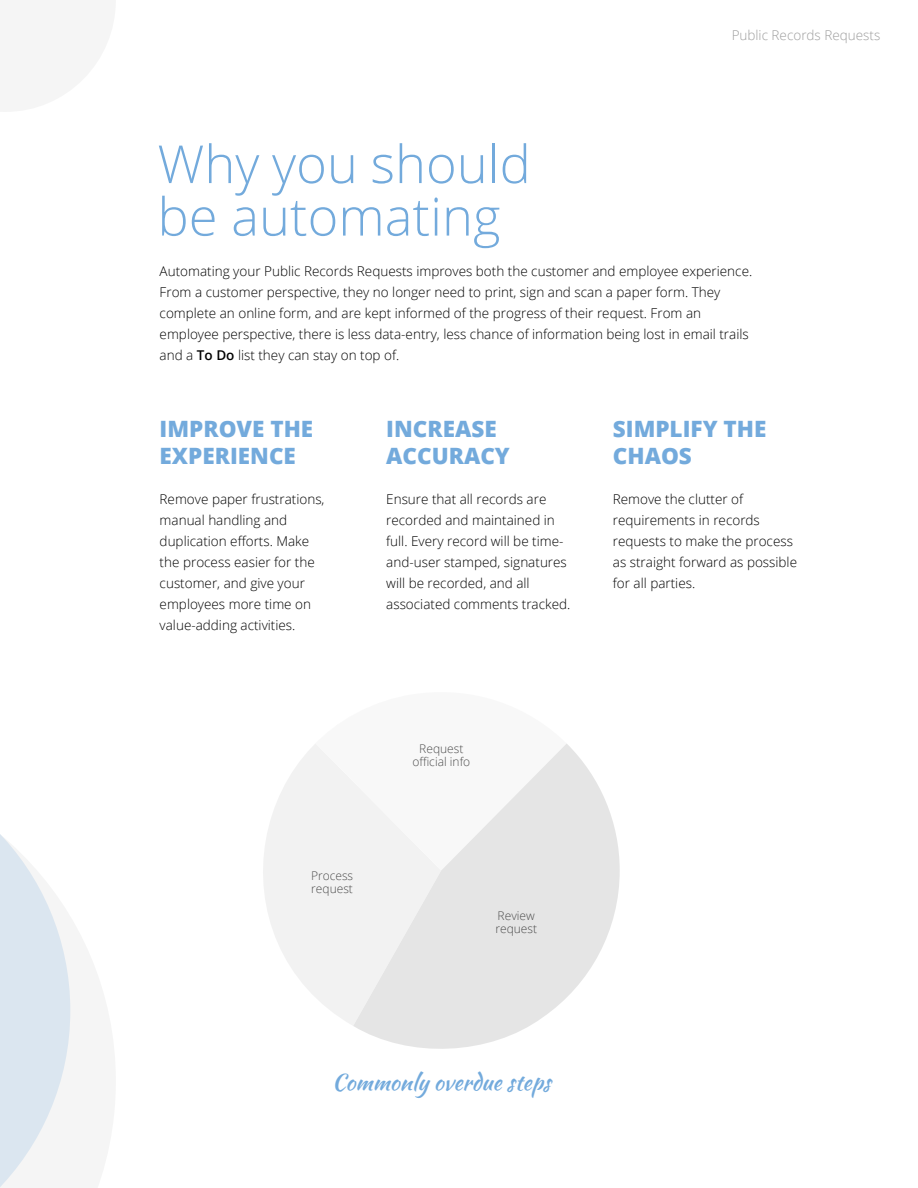
<style>
.page{position:relative;width:918px;height:1188px;background:#fff}
.page>*{position:absolute;margin:0;border:0;box-sizing:border-box;transform-origin:0 0}
.Heading_Open_Sans_Li{font:300 52.5px/52.5px "Open Sans";color:#73aadc}
.t1{font:800 22.5px/27px "Open Sans";color:#73aadc}
.Heading_Open_Sans_Li-2{font:22.5px "Kaushan Script";color:#73aadc}
.Paragraph_Open_Sans{font:300 13.5px/21px "Open Sans";color:#000}
.Paragraph_Open_Sans-2{font:300 13.5px "Open Sans";color:#9e9e9e}
.Paragraph_Open_Sans-3{font:300 12px/13.5px "Open Sans";color:#4d4d4d}
.s1{font-weight:600}
</style>
<div class="page">
<svg style="left:0;top:834px;width:70px;height:354px"></svg>
<svg style="left:263px;top:744px;width:90px;height:281px;fill:#f2f2f2"></svg>
<div style="left:316px;top:744px;width:37px;height:127px;background:#f2f2f2"></div>
<svg style="left:353px;top:744px;width:267px;height:305px;fill:#e5e5e5"></svg>
<p class="Heading_Open_Sans_Li" style="left:158px;top:136px;width:375px">Why you should be automating</p>
<p class="Paragraph_Open_Sans-2" style="left:732px;top:26px;width:150px">Public Records Requests</p>
<p class="Paragraph_Open_Sans" style="left:160px;top:260px;width:594px">Automating your Public Records Requests improves both the customer and employee experience.<br>From a customer perspective, they no longer need to print, sign and scan a paper form. They complete an online form, and are kept informed of the progress of their request. From an employee perspective, there is less data-entry, less chance of information being lost in email trails and a <span class="s1">To Do</span> list they can stay on top of.</p>
<p class="t1" style="left:160px;top:414px;width:155px">IMPROVE THE<br>EXPERIENCE</p>
<p class="Paragraph_Open_Sans" style="left:160px;top:489px;width:166px">Remove paper frustrations, manual handling and duplication efforts. Make the process easier for the customer, and give your employees more time on value-adding activities.</p>
<p class="t1" style="left:386px;top:414px;width:125px">INCREASE<br>ACCURACY</p>
<p class="Paragraph_Open_Sans" style="left:386px;top:489px;width:186px">Ensure that all records are recorded and maintained in full. Every record will be time&shy;and-user stamped, signatures will be recorded, and all associated comments tracked.</p>
<p class="t1" style="left:613px;top:414px;width:155px">SIMPLIFY THE<br>CHAOS</p>
<p class="Paragraph_Open_Sans" style="left:613px;top:489px;width:186px">Remove the clutter of requirements in records requests to make the process as straight forward as possible for all parties.</p>
<p class="Paragraph_Open_Sans-3" style="left:311px;top:868px;width:44px">Process request</p>
<p class="Paragraph_Open_Sans-3" style="left:412px;top:741px;width:59px;text-align:center">Request official info</p>
<p class="Paragraph_Open_Sans-3" style="left:495px;top:908px;width:43px">Review request</p>
<p class="Heading_Open_Sans_Li-2" style="left:332px;top:1065px;width:220px">Commonly overdue steps</p>
</div>
